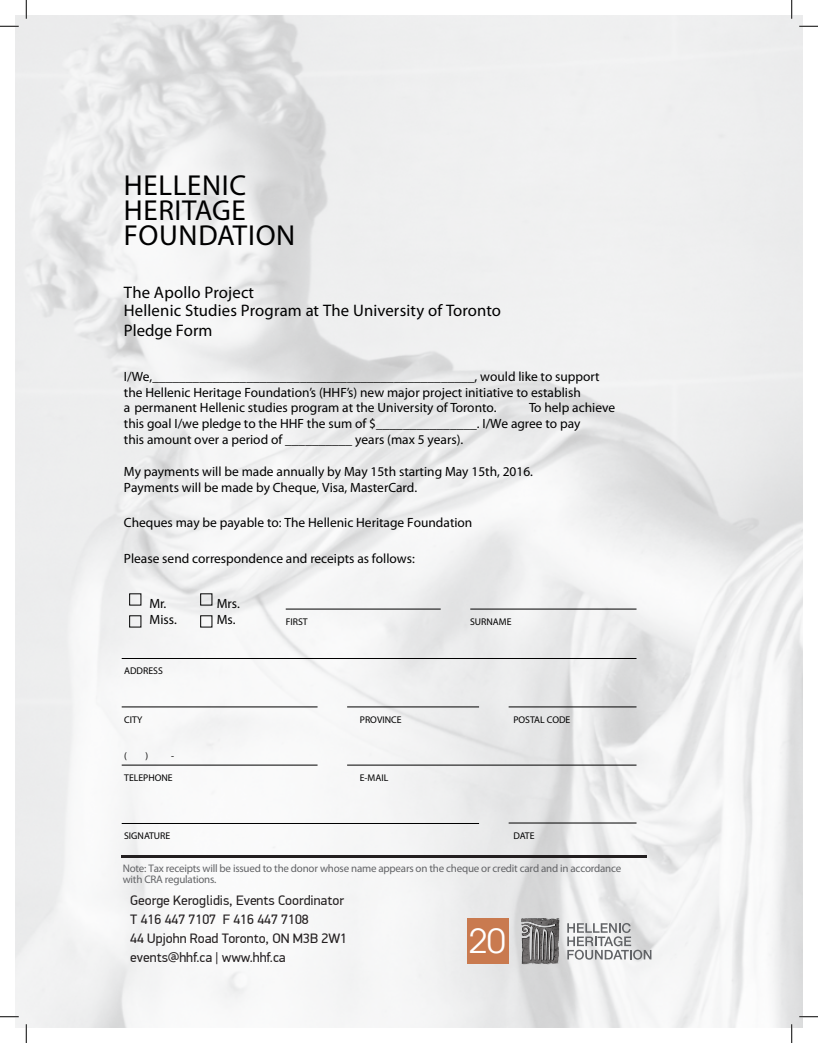
<style>
.page{position:relative;width:818px;height:1043px;background:#fff}
.page>*{position:absolute;margin:0;border:0;box-sizing:border-box;transform-origin:0 0}
.t1{font:33.25px "Avant Garde";color:#fff}
.t2{font:200 29px/25px "Helvetica Neue";letter-spacing:.025em;color:#000}
.t3{font:italic 300 16.62px/18.5px "Helvetica Neue";letter-spacing:.005em;color:#000}
.Sponsorships-Package{font:13.75px "PF Din Display Pro";color:#231f20}
.t4{font:13.38px/15.9px "Avenir";color:#000}
.t5{font:italic 13.38px "Avenir";color:#000}
.t6{font:700 11px/11px "DIN Cond";letter-spacing:-.02em;color:#626366}
.t7{font:italic 9.75px "Avenir";color:#000}
.s1{font-style:italic}
</style>
<div class="page">
<img style="left:15px;top:15px;width:787px;height:1013px">
<div style="left:129px;top:593px;width:12px;height:12px;border:1px solid #000"></div>
<div style="left:200px;top:593px;width:12px;height:12px;border:1px solid #000"></div>
<div style="left:129px;top:615px;width:12px;height:12px;border:1px solid #000"></div>
<div style="left:200px;top:615px;width:12px;height:12px;border:1px solid #000"></div>
<hr style="left:122px;top:658px;width:514px;height:1px;background:#000">
<hr style="left:122px;top:706px;width:195px;height:1px;background:#000">
<hr style="left:122px;top:764px;width:195px;height:1px;background:#000">
<hr style="left:347px;top:706px;width:132px;height:1px;background:#000">
<hr style="left:347px;top:764px;width:289px;height:1px;background:#000">
<hr style="left:508px;top:706px;width:128px;height:1px;background:#000">
<hr style="left:470px;top:608px;width:166px;height:1px;background:#000">
<hr style="left:286px;top:608px;width:154px;height:1px;background:#000">
<hr style="left:122px;top:823px;width:357px;height:1px;background:#000">
<hr style="left:508px;top:822px;width:128px;height:1px;background:#000">
<hr style="left:121px;top:855px;width:526px;height:2px;background:#231f20">
<svg style="left:567px;top:923px;width:84px;height:36px"></svg>
<svg style="left:521px;top:918px;width:37px;height:46px"></svg>
<img style="left:522px;top:918px;width:33px;height:9px">
<div style="left:467px;top:918px;width:42px;height:45px;background:#c97a4f"></div>
<svg style="left:0;top:25px;width:19px;height:2px"></svg>
<svg style="left:799px;top:25px;width:19px;height:2px"></svg>
<svg style="left:0;top:1015px;width:19px;height:2px"></svg>
<svg style="left:799px;top:1015px;width:19px;height:2px"></svg>
<svg style="left:25px;top:0;width:2px;height:19px"></svg>
<svg style="left:25px;top:1024px;width:2px;height:18px"></svg>
<svg style="left:790px;top:0;width:2px;height:19px"></svg>
<svg style="left:790px;top:1024px;width:2px;height:18px"></svg>
<p class="t2" style="left:124px;top:173px;width:173px">HELLENIC<br>HERITAGE<br>FOUNDATION</p>
<p class="t3" style="left:124px;top:283px;width:378px">The Apollo Project<br>Hellenic Studies Program at The University of Toronto</p>
<p class="t3" style="left:124px;top:322px;width:90px">Pledge Form</p>
<p class="t4" style="left:124px;top:368px;width:477px">I/We,________________________________________________, would like to support the Hellenic Heritage Foundation’s (HHF’s) new major project initiative to establish<br>a <span class="s1">permanent Hellenic studies program at the University of Toronto.</span></p>
<p class="t4" style="left:124px;top:400px;width:493px;text-indent:405px">To help achieve this goal I/we pledge to the HHF the sum of $_______________. I/We agree to pay<br>this amount over a period of __________ years (max 5 years).</p>
<p class="t4" style="left:124px;top:464px;width:410px">My payments will be made annually by May 15th starting May 15th, 2016.<br>Payments will be made by Cheque, Visa, MasterCard.</p>
<p class="t5" style="left:124px;top:515px;width:350px">Cheques may be payable to: The Hellenic Heritage Foundation</p>
<p class="t5" style="left:124px;top:551px;width:292px">Please send correspondence and receipts as follows:</p>
<p class="t5" style="left:149px;top:596px;width:18px">Mr.</p>
<p class="t5" style="left:217px;top:596px;width:25px">Mrs.</p>
<p class="t5" style="left:149px;top:612px;width:29px">Miss.</p>
<p class="t5" style="left:217px;top:612px;width:20px">Ms.</p>
<p class="t7" style="left:124px;top:665px;width:40px">ADDRESS</p>
<p class="t7" style="left:124px;top:714px;width:20px">CITY</p>
<p class="t7" style="left:124px;top:750px;width:4px">(</p>
<p class="t7" style="left:145px;top:750px;width:4px">)</p>
<p class="t7" style="left:171px;top:750px;width:4px">-</p>
<p class="t7" style="left:124px;top:772px;width:50px">TELEPHONE</p>
<p class="t7" style="left:286px;top:616px;width:23px">FIRST</p>
<p class="t7" style="left:470px;top:616px;width:43px">SURNAME</p>
<p class="t7" style="left:360px;top:714px;width:43px">PROVINCE</p>
<p class="t7" style="left:360px;top:772px;width:30px">E-MAIL</p>
<p class="t7" style="left:513px;top:714px;width:59px">POSTAL CODE</p>
<p class="t7" style="left:124px;top:830px;width:48px">SIGNATURE</p>
<p class="t7" style="left:513px;top:830px;width:23px">DATE</p>
<p class="t6" style="left:123px;top:862px;width:500px">Note: Tax receipts will be issued to the donor whose name appears on the cheque or credit card and in accordance with CRA regulations.</p>
<p class="Sponsorships-Package" style="left:130px;top:892px;width:215px">George Keroglidis, Events Coordinator</p>
<p class="Sponsorships-Package" style="left:130px;top:911px;width:180px">T 416 447 7107 F 416 447 7108</p>
<p class="Sponsorships-Package" style="left:130px;top:930px;width:218px">44 Upjohn Road Toronto, ON M3B 2W1</p>
<p class="Sponsorships-Package" style="left:130px;top:948px;width:157px">events@hhf.ca | www.hhf.ca</p>
<h1 class="t1" style="left:468px;top:921px;width:38px">20</h1>
</div>
